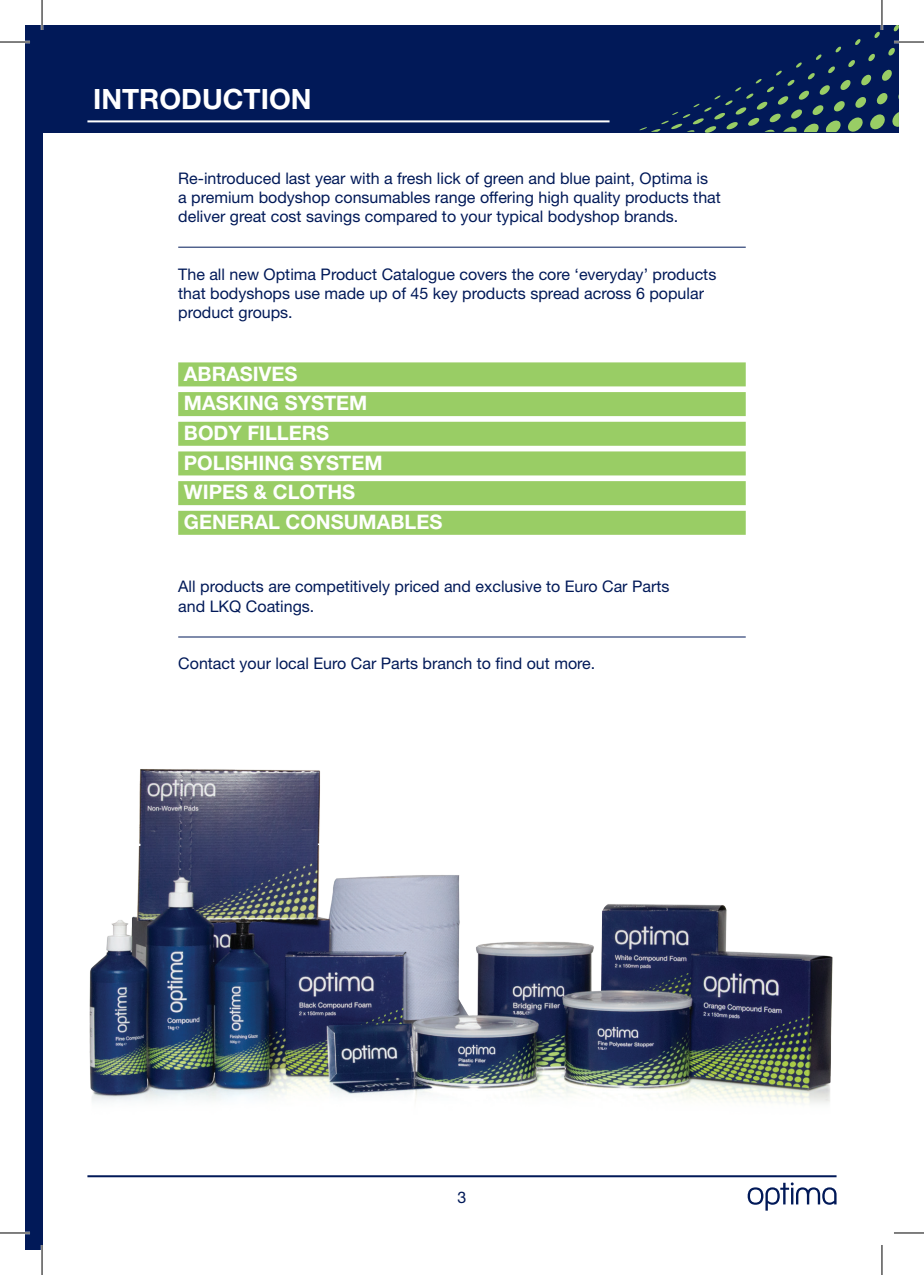
<style>
.page{position:relative;width:924px;height:1275px;background:#fff}
.page>*{position:absolute;margin:0;border:0;box-sizing:border-box;transform-origin:0 0}
.numered_header{font:700 28px "Helvetica Neue LT Std";color:#fff}
.t1{font:700 20px "Helvetica Neue LT Std";color:#fff}
.txt{font:16px/19.2px "Helvetica Neue LT Std";color:#011958}
</style>
<div class="page">
<div style="left:42px;top:25px;width:856px;height:108px;background:#011958"></div>
<hr style="left:87px;top:1175px;width:749px;height:2px;background:#011958">
<svg style="left:747px;top:1182px;width:89px;height:28px"></svg>
<svg style="left:639px;top:25px;width:259px;height:108px"></svg>
<hr style="left:87px;top:120px;width:522px;height:2px;background:#fff">
<div style="left:25px;top:25px;width:17px;height:1225px;background:#011958"></div>
<div style="left:178px;top:362px;width:567px;height:24px;background:#99cd65"></div>
<div style="left:178px;top:392px;width:567px;height:24px;background:#99cd65"></div>
<div style="left:178px;top:422px;width:567px;height:24px;background:#99cd65"></div>
<div style="left:178px;top:451px;width:567px;height:24px;background:#99cd65"></div>
<div style="left:178px;top:481px;width:567px;height:24px;background:#99cd65"></div>
<div style="left:178px;top:511px;width:567px;height:24px;background:#99cd65"></div>
<hr style="left:178px;top:247px;width:567px;height:1px;background:#011958">
<hr style="left:178px;top:636px;width:567px;height:1px;background:#011958">
<img style="left:89px;top:769px;width:744px;height:335px">
<hr style="left:0;top:41px;width:30px;height:2px;background:#fff">
<hr style="left:893px;top:41px;width:30px;height:2px;background:#fff">
<hr style="left:0;top:1231px;width:30px;height:3px;background:#fff">
<hr style="left:41px;top:0;width:2px;height:30px;background:#fff">
<hr style="left:41px;top:1245px;width:2px;height:30px;background:#fff">
<hr style="left:880px;top:0;width:2px;height:30px;background:#fff">
<hr style="left:0;top:42px;width:30px;height:1px;background:#000">
<hr style="left:893px;top:42px;width:30px;height:1px;background:#000">
<hr style="left:0;top:1232px;width:30px;height:1px;background:#000">
<hr style="left:893px;top:1232px;width:30px;height:1px;background:#000">
<hr style="left:42px;top:0;width:1px;height:30px;background:#000">
<hr style="left:42px;top:1245px;width:1px;height:30px;background:#000">
<hr style="left:881px;top:0;width:1px;height:30px;background:#000">
<hr style="left:881px;top:1245px;width:1px;height:30px;background:#000">
<p class="numered_header" style="left:93px;top:82px;width:220px">INTRODUCTION</p>
<p class="txt" style="left:178px;top:168px;width:544px">Re-introduced last year with a fresh lick of green and blue paint, Optima is<br>a premium bodyshop consumables range offering high quality products that deliver great cost savings compared to your typical bodyshop brands.</p>
<p class="txt" style="left:178px;top:264px;width:539px">The all new Optima Product Catalogue covers the core ‘everyday’ products that bodyshops use made up of 45 key products spread across 6 popular product groups.</p>
<p class="t1" style="left:184px;top:361px;width:115px">ABRASIVES</p>
<p class="t1" style="left:184px;top:391px;width:185px">MASKING SYSTEM</p>
<p class="t1" style="left:184px;top:420px;width:147px">BODY FILLERS</p>
<p class="t1" style="left:184px;top:450px;width:200px">POLISHING SYSTEM</p>
<p class="t1" style="left:184px;top:480px;width:173px">WIPES &amp; CLOTHS</p>
<p class="t1" style="left:184px;top:509px;width:260px">GENERAL CONSUMABLES</p>
<p class="txt" style="left:178px;top:577px;width:492px">All products are competitively priced and exclusive to Euro Car Parts and LKQ Coatings.</p>
<p class="txt" style="left:178px;top:654px;width:418px">Contact your local Euro Car Parts branch to find out more.</p>
<p class="txt" style="left:457px;top:1187px;width:10px">3</p>
</div>
